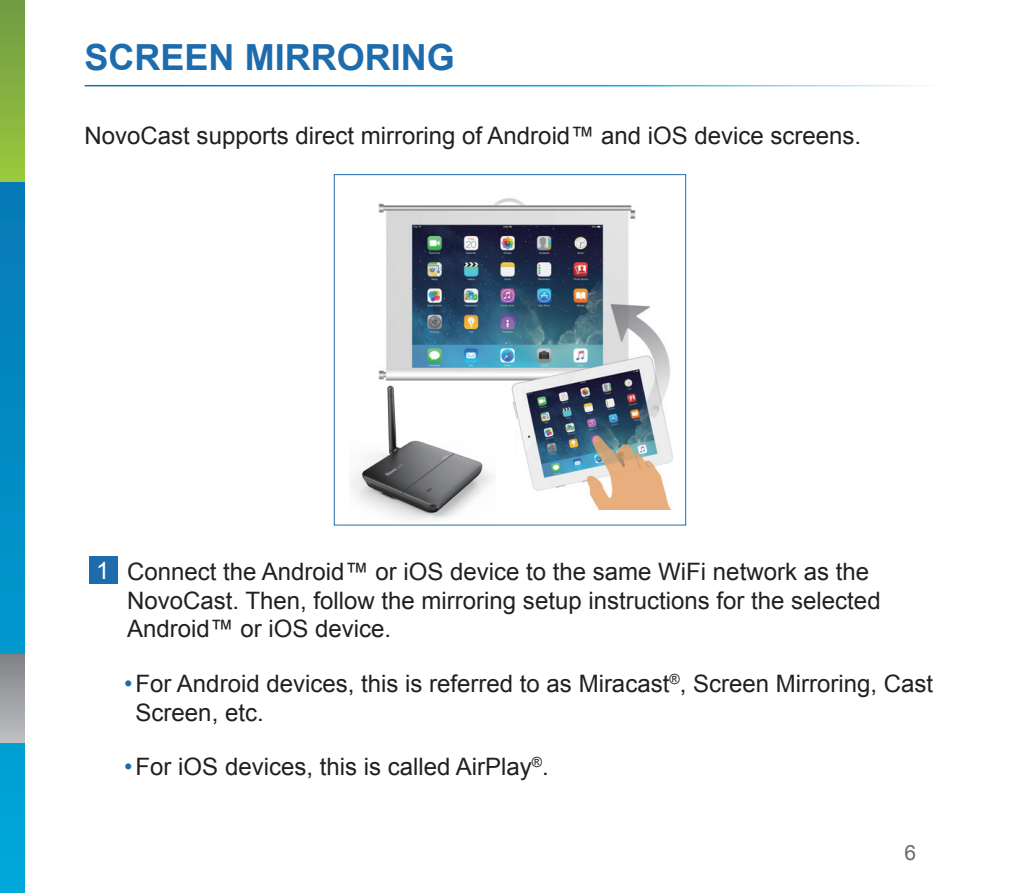
<style>
.page{position:relative;width:1021px;height:893px;background:#fff}
.page>*{position:absolute;margin:0;border:0;box-sizing:border-box;transform-origin:0 0}
.t1{font:700 36px "Arial";color:#1f6cac}
.t2{font:24px/28.8px "Arial";color:#231f20}
.t3{font:21px "Arial";color:#67696b}
.s1{color:#fff}
.s2{color:#1f6cac}
</style>
<div class="page">
<svg style="left:1px;top:182px;width:23px;height:711px"></svg>
<div style="left:0;top:0;width:24px;height:182px;background:linear-gradient(to bottom,#6f9943,#9ac83d)"></div>
<div style="left:0;top:654px;width:24px;height:88px;background:linear-gradient(to bottom,#7f8286,#bdbfc1)"></div>
<svg style="left:0;top:182px;width:1px;height:711px"></svg>
<svg style="left:0;top:0;width:1px;height:182px"></svg>
<svg style="left:0;top:654px;width:1px;height:88px"></svg>
<div style="left:334px;top:174px;width:352px;height:351px;background:#fff;border:1px solid #1f6cac"></div>
<img style="left:378px;top:198px;width:295px;height:311px">
<div style="left:355px;top:411px;width:159px;height:96px;background:#fff"></div>
<img style="left:350px;top:382px;width:145px;height:138px">
<div style="left:89px;top:557px;width:28px;height:27px;background:#1f6cac"></div>
<h1 class="t1" style="left:85px;top:33px;width:372px">SCREEN MIRRORING</h1>
<p class="t2" style="left:85px;top:121px;width:778px">NovoCast supports direct mirroring of Android™ and iOS device screens.</p>
<p class="t2" style="left:127px;top:557px;width:755px;text-indent:-31px"><span class="s1">1</span> Connect the Android™ or iOS device to the same WiFi network as the<br>NovoCast. Then, follow the mirroring setup instructions for the selected<br>Android™ or iOS device.</p>
<p class="t2" style="left:136px;top:669px;width:799px;text-indent:-11px"><span class="s2">•</span> For Android devices, this is referred to as Miracast<sup>®</sup>, Screen Mirroring, Cast<br>Screen, etc.</p>
<p class="t2" style="left:124px;top:752px;width:426px"><span class="s2">•</span> For iOS devices, this is called AirPlay<sup>®</sup>.</p>
<p class="t3" style="left:904px;top:839px;width:13px">6</p>
</div>
